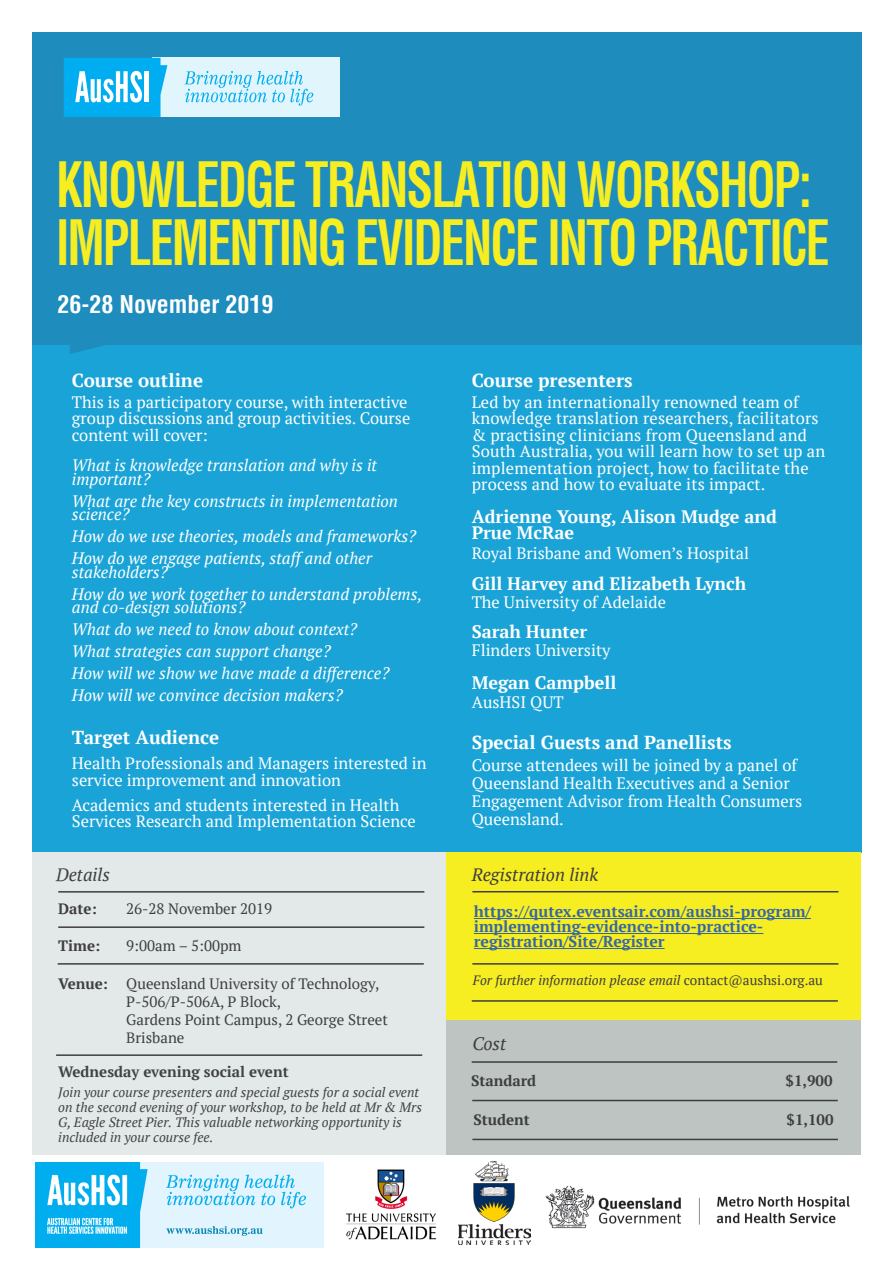
<style>
.page{position:relative;width:893px;height:1263px;background:#fff}
.page>*{position:absolute;margin:0;border:0;box-sizing:border-box;transform-origin:0 0}
.t1{font:700 condensed 60.9px "Helvetica LT";letter-spacing:-.04em;color:#f7ee22;scale:.79 1}
.t2{font:700 condensed 24px "Helvetica LT";color:#fff}
.t3{font:700 18.75px "PT Serif";color:#fff}
.t4{font:700 18px "PT Serif";color:#fff}
.t5{font:italic 18px "PT Serif";color:#3e3e3f}
.t6{font:16.5px/16.5px "PT Serif";color:#fff}
.t7{font:italic 16.5px/13.5px "PT Serif";color:#fff}
.t8{font:700 15.75px/15px "PT Serif";color:#3667a4}
.t9{font:15px/18px "PT Serif";color:#3e3e3f}
.t10{font:700 15px "PT Serif";color:#3e3e3f}
.t11{font:700 15px "PT Serif";color:#414243}
.t12{font:italic 13.5px/15px "PT Serif";color:#414243}
.t13{font:italic 13.5px "PT Serif";color:#3e3e3f}
.s1{font-weight:700}
.s2{font-style:normal}
</style>
<div class="page">
<div style="left:32px;top:304px;width:829px;height:548px;background:#1aa3d6"></div>
<div style="left:32px;top:32px;width:829px;height:312px;background:#1e8cbd"></div>
<div style="left:32px;top:852px;width:414px;height:302px;background:#e3e8e8"></div>
<div style="left:153px;top:58px;width:187px;height:59px;background:#e0f5fc"></div>
<svg style="left:64px;top:58px;width:103px;height:59px;background:#38bff3"></svg>
<div style="left:144px;top:71px;width:5px;height:31px;background:#fff"></div>
<svg style="left:184px;top:71px;width:129px;height:35px"></svg>
<div style="left:446px;top:1009px;width:415px;height:145px;background:#bec4c2"></div>
<hr style="left:58px;top:891px;width:366px;height:1px;background:#3e3e3f">
<hr style="left:58px;top:926px;width:366px;height:2px;background:#3e3e3f">
<hr style="left:58px;top:963px;width:366px;height:2px;background:#3e3e3f">
<hr style="left:472px;top:1061px;width:365px;height:2px;background:#3e3e3f">
<hr style="left:472px;top:1139px;width:366px;height:1px;background:#3e3e3f">
<hr style="left:472px;top:1100px;width:366px;height:1px;background:#3e3e3f">
<div style="left:446px;top:852px;width:415px;height:168px;background:#f7ee22"></div>
<hr style="left:472px;top:891px;width:366px;height:1px;background:#3e3e3f">
<hr style="left:472px;top:963px;width:366px;height:1px;background:#3e3e3f">
<hr style="left:474px;top:918px;width:337px;height:1px;background:#3667a4">
<hr style="left:474px;top:933px;width:289px;height:1px;background:#3667a4">
<hr style="left:474px;top:948px;width:191px;height:1px;background:#3667a4">
<hr style="left:472px;top:1000px;width:366px;height:2px;background:#3e3e3f">
<hr style="left:56px;top:1054px;width:366px;height:2px;background:#3e3e3f">
<svg style="left:70px;top:344px;width:42px;height:10px"></svg>
<img style="left:545px;top:1186px;width:305px;height:43px">
<img style="left:35px;top:1162px;width:289px;height:86px">
<img style="left:458px;top:1161px;width:72px;height:84px">
<img style="left:346px;top:1169px;width:90px;height:71px">
<p class="t1" style="left:56px;top:146px;width:958px">KNOWLEDGE TRANSLATION WORKSHOP:</p>
<p class="t1" style="left:56px;top:204px;width:981px">IMPLEMENTING EVIDENCE INTO PRACTICE</p>
<p class="t2" style="left:58px;top:289px;width:217px">26-28 November 2019</p>
<p class="t3" style="left:72px;top:368px;width:133px">Course outline</p>
<p class="t6" style="left:72px;top:393px;width:340px">This is a participatory course, with interactive group discussions and group activities. Course content will cover:</p>
<p class="t7" style="left:72px;top:458px;width:307px">What is knowledge translation and why is it important?</p>
<p class="t7" style="left:72px;top:494px;width:328px">What are the key constructs in implementation science?</p>
<p class="t7" style="left:72px;top:530px;width:346px">How do we use theories, models and frameworks?</p>
<p class="t7" style="left:72px;top:552px;width:302px">How do we engage patients, staff and other stakeholders?</p>
<p class="t7" style="left:72px;top:587px;width:352px">How do we work together to understand problems, and co-design solutions?</p>
<p class="t7" style="left:72px;top:623px;width:287px">What do we need to know about context?</p>
<p class="t7" style="left:72px;top:645px;width:261px">What strategies can support change?</p>
<p class="t7" style="left:72px;top:667px;width:319px">How will we show we have made a difference?</p>
<p class="t7" style="left:72px;top:689px;width:273px">How will we convince decision makers?</p>
<p class="t3" style="left:72px;top:725px;width:149px">Target Audience</p>
<p class="t6" style="left:72px;top:755px;width:356px">Health Professionals and Managers interested in service improvement and innovation</p>
<p class="t6" style="left:72px;top:796px;width:345px">Academics and students interested in Health<br>Services Research and Implementation Science</p>
<p class="t5" style="left:56px;top:863px;width:56px">Details</p>
<p class="t10" style="left:58px;top:899px;width:40px">Date:</p>
<p class="t9" style="left:126px;top:900px;width:147px">26-28 November 2019</p>
<p class="t10" style="left:58px;top:935px;width:44px">Time:</p>
<p class="t9" style="left:126px;top:936px;width:117px">9:00am – 5:00pm</p>
<p class="t9" style="left:126px;top:975px;width:263px;text-indent:-68px"><span class="s1">Venue:</span> Queensland University of Technology,<br>P-506/P-506A, P Block,<br>Gardens Point Campus, 2 George Street<br>Brisbane</p>
<p class="t11" style="left:58px;top:1062px;width:232px">Wednesday evening social event</p>
<p class="t12" style="left:58px;top:1084px;width:365px">Join your course presenters and special guests for a social event on the second evening of your workshop, to be held at Mr &amp; Mrs G, Eagle Street Pier. This valuable networking opportunity is included in your course fee.</p>
<p class="t3" style="left:472px;top:368px;width:162px">Course presenters</p>
<p class="t6" style="left:472px;top:393px;width:355px">Led by an internationally renowned team of knowledge translation researchers, facilitators &amp; practising clinicians from Queensland and South Australia, you will learn how to set up an implementation project, how to facilitate the process and how to evaluate its impact.</p>
<p class="t4" style="left:472px;top:504px;width:307px">Adrienne Young, Alison Mudge and</p>
<p class="t4" style="left:472px;top:520px;width:104px">Prue McRae</p>
<p class="t6" style="left:472px;top:544px;width:279px">Royal Brisbane and Women’s Hospital</p>
<p class="t4" style="left:472px;top:571px;width:276px">Gill Harvey and Elizabeth Lynch</p>
<p class="t6" style="left:472px;top:593px;width:196px">The University of Adelaide</p>
<p class="t4" style="left:472px;top:620px;width:117px">Sarah Hunter</p>
<p class="t6" style="left:472px;top:642px;width:140px">Flinders University</p>
<p class="t4" style="left:472px;top:670px;width:146px">Megan Campbell</p>
<p class="t6" style="left:472px;top:694px;width:94px">AusHSI QUT</p>
<p class="t3" style="left:472px;top:729px;width:261px">Special Guests and Panellists</p>
<p class="t6" style="left:472px;top:756px;width:332px;line-height:18px">Course attendees will be joined by a panel of Queensland Health Executives and a Senior Engagement Advisor from Health Consumers Queensland.</p>
<p class="t5" style="left:472px;top:863px;width:128px">Registration link</p>
<p class="t8" style="left:474px;top:904px;width:339px">https://qutex.eventsair.com/aushsi-program/ implementing-evidence-into-practice&shy;registration/Site/Register</p>
<p class="t13" style="left:473px;top:972px;width:352px">For further information please email <span class="s2">contact@aushsi.org.au</span></p>
<p class="t5" style="left:472px;top:1032px;width:35px">Cost</p>
<p class="t10" style="left:471px;top:1071px;width:67px">Standard</p>
<p class="t10" style="left:786px;top:1071px;width:48px">$1,900</p>
<p class="t10" style="left:473px;top:1110px;width:58px">Student</p>
<p class="t10" style="left:787px;top:1110px;width:48px">$1,100</p>
</div>
